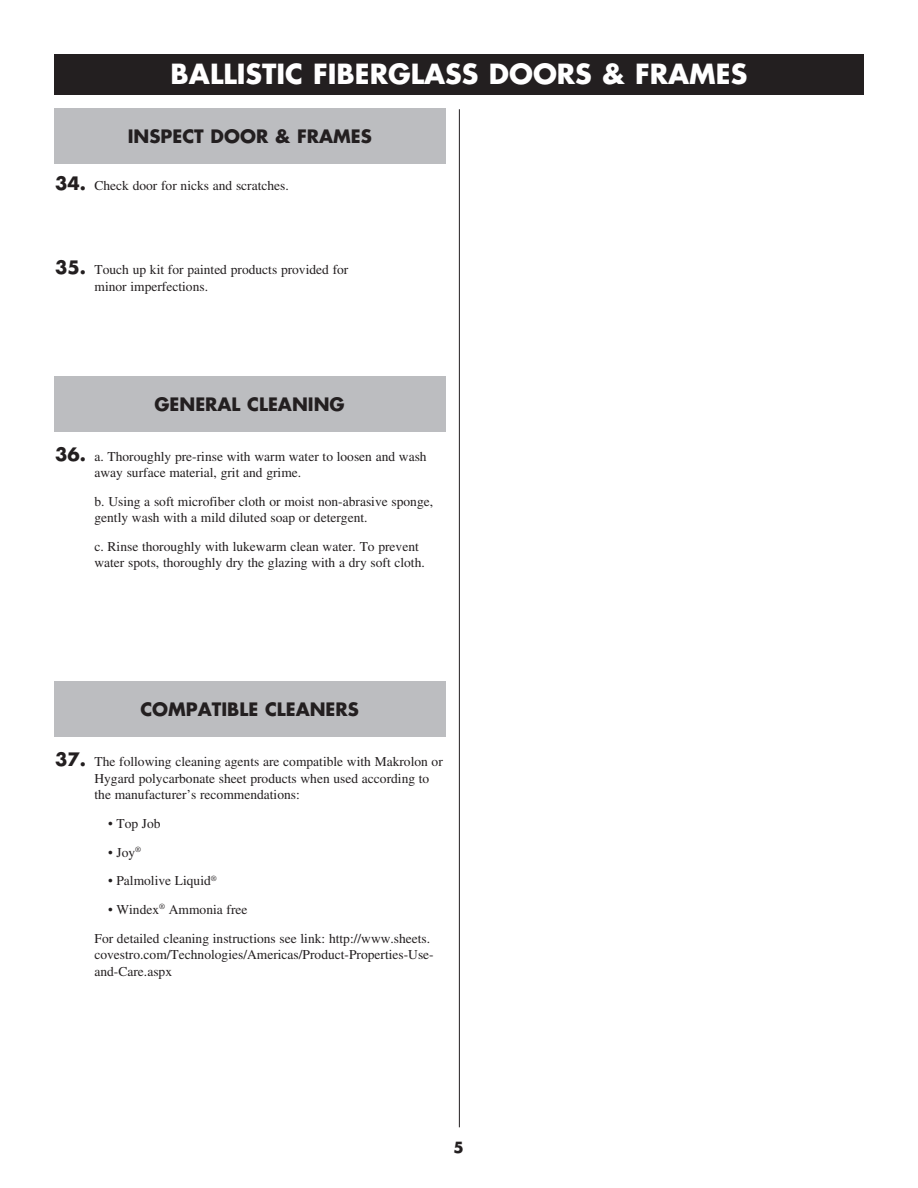
<style>
.page{position:relative;width:918px;height:1188px;background:#fff}
.page>*{position:absolute;margin:0;border:0;box-sizing:border-box;transform-origin:0 0}
.t1{font:700 27px "Futura";color:#fff}
.t2{font:700 18px "Futura";color:#231f20}
.t3{font:700 15px "Futura";color:#231f20}
.t4{font:13.5px/16.5px "Times";color:#231f20}
.s1{font-family:"Futura";font-weight:700;font-size:18px}
</style>
<div class="page">
<hr style="left:459px;top:109px;width:1px;height:1018px;background:#231f20">
<div style="left:54px;top:54px;width:810px;height:40px;background:#231f20"></div>
<div style="left:54px;top:108px;width:392px;height:56px;background:#bcbdc0"></div>
<div style="left:54px;top:376px;width:391px;height:56px;background:#bcbdc0"></div>
<div style="left:54px;top:681px;width:391px;height:56px;background:#bcbdc0"></div>
<p class="t1" style="left:171px;top:56px;width:578px">BALLISTIC FIBERGLASS DOORS &amp; FRAMES</p>
<p class="t2" style="left:128px;top:124px;width:246px">INSPECT DOOR &amp; FRAMES</p>
<p class="t4" style="left:55px;top:177px;width:235px"><span class="s1">34.</span> Check door for nicks and scratches.</p>
<p class="t4" style="left:94px;top:261px;width:255px;text-indent:-39px"><span class="s1">35.</span> Touch up kit for painted products provided for minor imperfections.</p>
<p class="t2" style="left:154px;top:392px;width:192px">GENERAL CLEANING</p>
<p class="t4" style="left:94px;top:448px;width:334px;text-indent:-39px"><span class="s1">36.</span> a. Thoroughly pre-rinse with warm water to loosen and wash away surface material, grit and grime.</p>
<p class="t4" style="left:94px;top:493px;width:340px">b. Using a soft microfiber cloth or moist non-abrasive sponge, gently wash with a mild diluted soap or detergent.</p>
<p class="t4" style="left:94px;top:538px;width:332px">c. Rinse thoroughly with lukewarm clean water. To prevent water spots, thoroughly dry the glazing with a dry soft cloth.</p>
<p class="t2" style="left:140px;top:698px;width:220px">COMPATIBLE CLEANERS</p>
<p class="t4" style="left:94px;top:753px;width:350px;text-indent:-39px"><span class="s1">37.</span> The following cleaning agents are compatible with Makrolon or<br>Hygard polycarbonate sheet products when used according to the manufacturer’s recommendations:</p>
<p class="t4" style="left:108px;top:815px;width:54px">• Top Job</p>
<p class="t4" style="left:108px;top:844px;width:35px">• Joy<sup>®</sup></p>
<p class="t4" style="left:108px;top:872px;width:110px">• Palmolive Liquid<sup>®</sup></p>
<p class="t4" style="left:108px;top:901px;width:141px">• Windex<sup>®</sup> Ammonia free</p>
<p class="t4" style="left:94px;top:930px;width:341px">For detailed cleaning instructions see link: http://www.sheets. covestro.com/Technologies/Americas/Product-Properties-Use&shy;and-Care.aspx</p>
<p class="t3" style="left:454px;top:1138px;width:12px">5</p>
</div>
